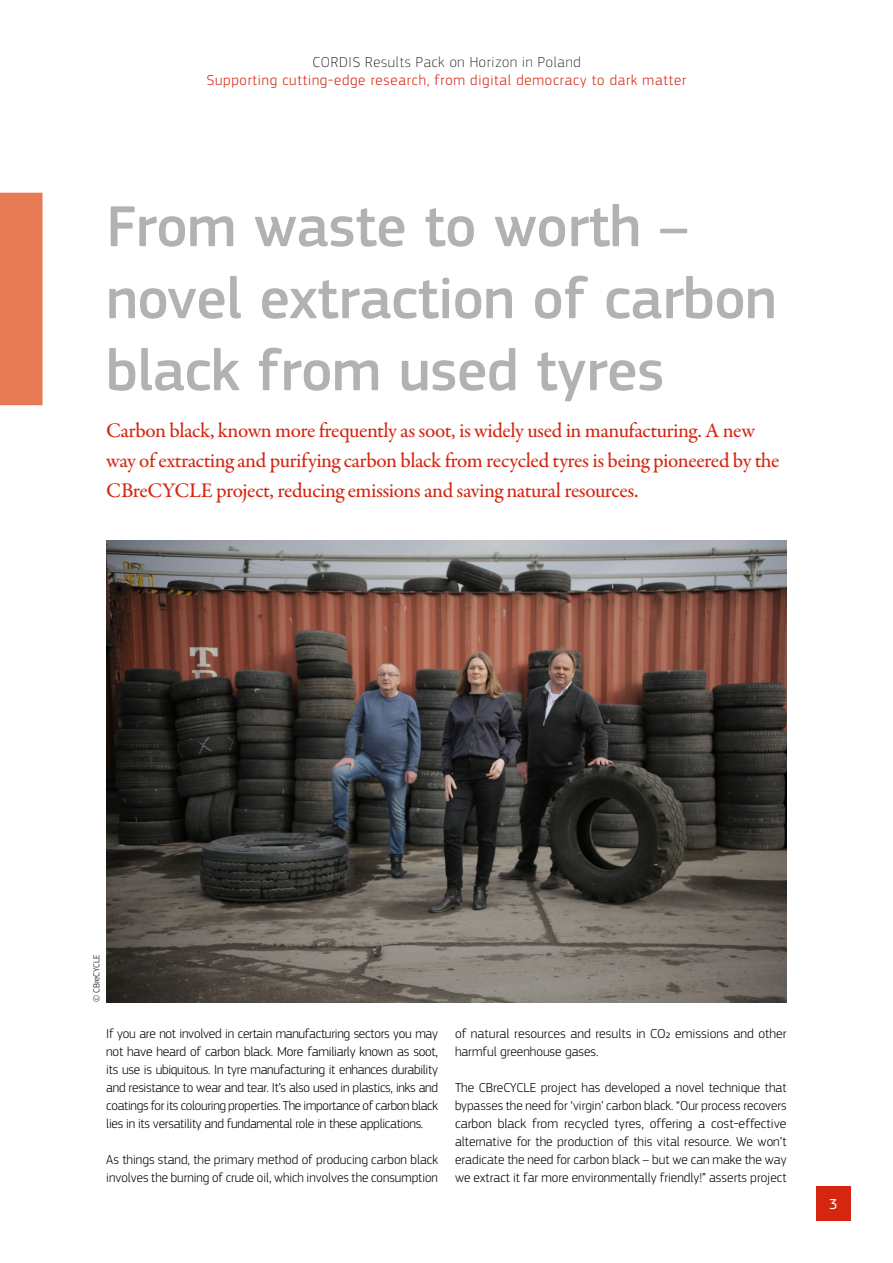
<style>
.page{position:relative;width:893px;height:1263px;background:#fff}
.page>*{position:absolute;margin:0;border:0;box-sizing:border-box;transform-origin:0 0}
._01_Titres_niveau_1__page_droite{font:500 60px/72px "EC Square Sans Pro";letter-spacing:-.01em;color:#b3b2b2}
._00_Chapeau{font:500 21px/30px "Garamond Premr Pro";letter-spacing:-.02em;color:#d52610}
.t1{font:300 15px "EC Square Sans Pro";letter-spacing:.05em;color:#d52610}
.t2{font:100 15px "EC Square Sans Pro";letter-spacing:.05em;color:#000}
.t3{font:15px "EC Square Sans Pro";color:#fff}
._00_Body{font:300 13.5px/18px "EC Square Sans Pro";color:#000;text-align:justify}
.t4{font:300 9px "EC Square Sans Pro";color:#000}
</style>
<div class="page">
<div style="left:0;top:193px;width:43px;height:212px;background:#e57a55"></div>
<img style="left:106px;top:540px;width:681px;height:462px">
<div style="left:816px;top:1186px;width:34px;height:34px;background:#d52610"></div>
<p class="t2" style="left:312px;top:53px;width:270px">CORDIS Results Pack on Horizon in Poland</p>
<p class="t1" style="left:207px;top:71px;width:481px">Supporting cutting-edge research, from digital democracy to dark matter</p>
<h1 class="_01_Titres_niveau_1__page_droite" style="left:106px;top:192px;width:672px">From waste to worth – novel extraction of carbon black from used tyres</h1>
<p class="_00_Chapeau" style="left:106px;top:416px;width:675px">Carbon black, known more frequently as soot, is widely used in manufacturing. A new way of extracting and purifying carbon black from recycled tyres is being pioneered by the<br>CBreCYCLE project, reducing emissions and saving natural resources.</p>
<p class="t4" style="left:91px;top:1002px;width:49px;rotate:-90deg">© CBreCYCLE</p>
<p class="_00_Body" style="left:106px;top:1025px;width:333px">If you are not involved in certain manufacturing sectors you may not have heard of carbon black. More familiarly known as soot, its use is ubiquitous. In tyre manufacturing it enhances durability and resistance to wear and tear. It’s also used in plastics, inks and coatings for its colouring properties. The importance of carbon black lies in its versatility and fundamental role in these applications.</p>
<p class="_00_Body" style="left:106px;top:1151px;width:333px">As things stand, the primary method of producing carbon black involves the burning of crude oil, which involves the consumption</p>
<p class="_00_Body" style="left:455px;top:1025px;width:333px">of natural resources and results in CO2 emissions and other harmful greenhouse gases.</p>
<p class="_00_Body" style="left:455px;top:1079px;width:333px">The CBreCYCLE project has developed a novel technique that bypasses the need for ‘virgin’ carbon black. “Our process recovers carbon black from recycled tyres, offering a cost-effective alternative for the production of this vital resource. We won’t eradicate the need for carbon black – but we can make the way we extract it far more environmentally friendly!” asserts project</p>
<p class="t3" style="left:829px;top:1195px;width:10px">3</p>
</div>
